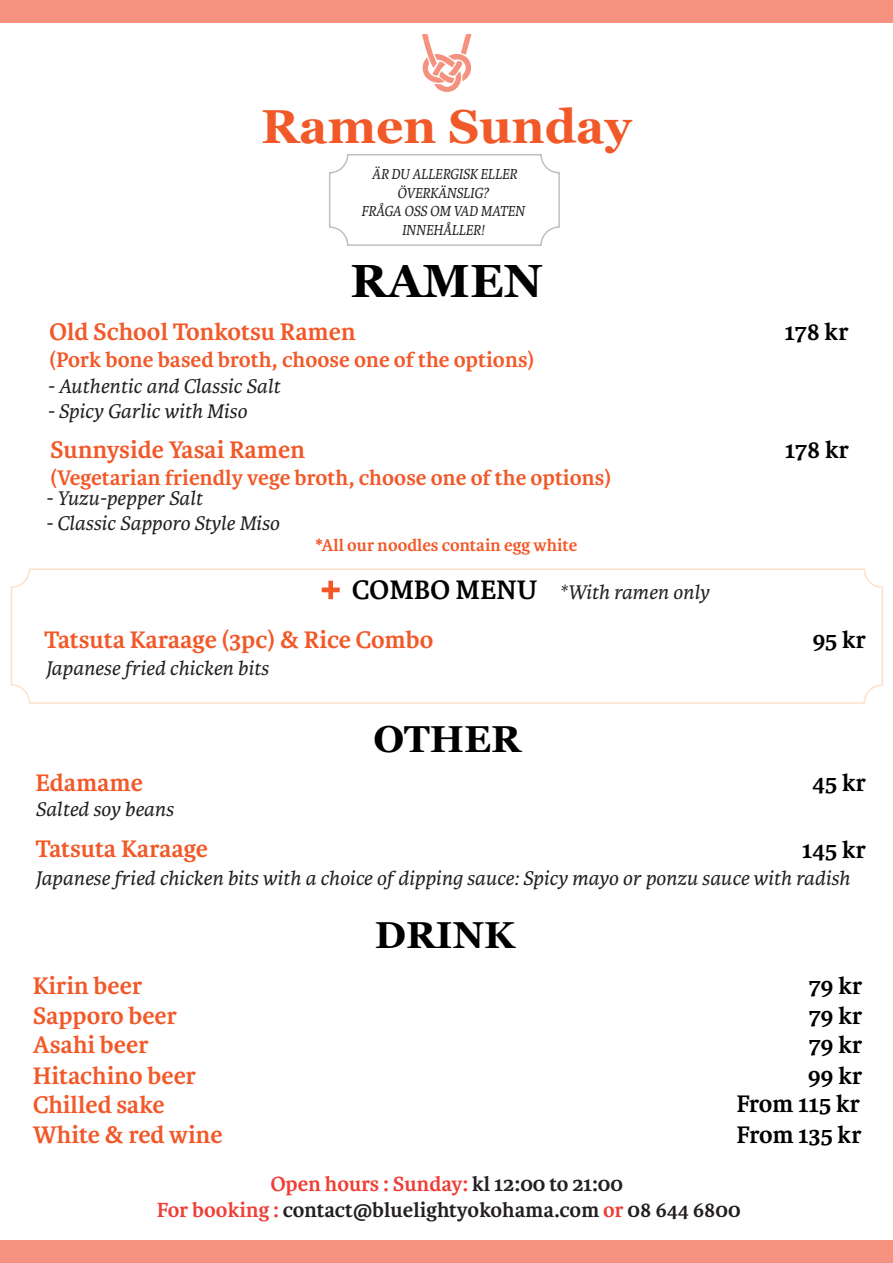
<style>
.page{position:relative;width:893px;height:1263px;background:#fff}
.page>*{position:absolute;margin:0;border:0;box-sizing:border-box;transform-origin:0 0}
.t1{font:700 47.7px "Georgia";color:#f15929}
.t2{font:700 46.5px "Georgia";color:#000001}
.t3{font:700 37.5px "Georgia";color:#000001}
.t4{font:700 25.5px/29px "Karmina";color:#f15929}
.t5{font:700 25.5px/30.8px "Karmina";color:#000001}
.t6{font:700 22.5px "Karmina";color:#f15929}
.t7{font:700 21.9px/26.2px "Karmina";color:#231f20;text-align:center}
.t8{font:italic 21px "Karmina";color:#231f20}
.t9{font:700 18px "Karmina";color:#f15929}
.t10{font:italic 15.45px/18.6px "Karmina";color:#231f20;text-align:center;scale:.91 1}
.s1{font-weight:700;font-style:normal;font-size:28.5px;color:#000001}
.s2{color:#ee3e35}
</style>
<div class="page">
<div style="left:11px;top:568px;width:872px;height:136px;border:2px solid #f79641;border-radius:18px"></div>
<svg style="left:322px;top:581px;width:18px;height:18px"></svg>
<div style="left:329px;top:154px;width:231px;height:92px;border:2px solid #808285;border-radius:18px"></div>
<svg style="left:422px;top:34px;width:50px;height:58px"></svg>
<div style="left:0;top:0;width:893px;height:23px;background:#f5927f"></div>
<div style="left:0;top:1240px;width:893px;height:23px;background:#f5927f"></div>
<h1 class="t1" style="left:261px;top:91px;width:372px">Ramen Sunday</h1>
<p class="t10" style="left:361px;top:165px;width:181px">ÄR DU ALLERGISK ELLER<br>ÖVERKÄNSLIG?<br>FRÅGA OSS OM VAD MATEN<br>INNEHÅLLER!</p>
<h2 class="t2" style="left:350px;top:246px;width:194px">RAMEN</h2>
<p class="t4" style="left:49px;top:318px;width:308px">Old School Tonkotsu Ramen</p>
<p class="t6" style="left:49px;top:347px;width:487px">(Pork bone based broth, choose one of the options)</p>
<p class="t8" style="left:47px;top:374px;width:234px">- Authentic and Classic Salt</p>
<p class="t8" style="left:47px;top:400px;width:201px">- Spicy Garlic with Miso</p>
<p class="t4" style="left:50px;top:436px;width:256px">Sunnyside Yasai Ramen</p>
<p class="t6" style="left:50px;top:465px;width:563px">(Vegetarian friendly vege broth, choose one of the options)</p>
<p class="t8" style="left:46px;top:486px;width:158px">- Yuzu-pepper Salt</p>
<p class="t8" style="left:46px;top:512px;width:235px">- Classic Sapporo Style Miso</p>
<p class="t9" style="left:315px;top:535px;width:264px">*All our noodles contain egg white</p>
<p class="t8" style="left:352px;top:580px;width:359px"><span class="s1">COMBO MENU</span> *With ramen only</p>
<p class="t4" style="left:44px;top:626px;width:391px">Tatsuta Karaage (3pc) &amp; Rice Combo</p>
<p class="t8" style="left:46px;top:657px;width:224px">Japanese fried chicken bits</p>
<p class="t4" style="left:36px;top:769px;width:109px">Edamame</p>
<p class="t8" style="left:36px;top:798px;width:140px">Salted soy beans</p>
<h3 class="t3" style="left:373px;top:711px;width:149px">OTHER</h3>
<p class="t5" style="left:784px;top:317px;width:66px">178 kr</p>
<p class="t5" style="left:785px;top:435px;width:66px">178 kr</p>
<p class="t5" style="left:812px;top:625px;width:56px">95 kr</p>
<p class="t5" style="left:812px;top:768px;width:55px">45 kr</p>
<p class="t4" style="left:36px;top:835px;width:174px">Tatsuta Karaage</p>
<p class="t8" style="left:36px;top:866px;width:816px">Japanese fried chicken bits with a choice of dipping sauce: Spicy mayo or ponzu sauce with radish</p>
<p class="t5" style="left:802px;top:835px;width:66px">145 kr</p>
<p class="t4" style="left:33px;top:972px;width:111px">Kirin beer</p>
<p class="t4" style="left:33px;top:1001px;width:146px">Sapporo beer<br>Asahi beer</p>
<p class="t4" style="left:33px;top:1061px;width:165px">Hitachino beer</p>
<p class="t4" style="left:33px;top:1091px;width:133px">Chilled sake</p>
<p class="t4" style="left:33px;top:1121px;width:192px">White &amp; red wine</p>
<h3 class="t3" style="left:375px;top:906px;width:141px">DRINK</h3>
<p class="t5" style="left:808px;top:971px;width:56px">79 kr</p>
<p class="t5" style="left:807px;top:1030px;width:57px">79 kr<br>99 kr</p>
<p class="t5" style="left:736px;top:1088px;width:127px;line-height:31.5px">From 115 kr<br>From 135 kr</p>
<p class="t5" style="left:808px;top:1001px;width:56px">79 kr</p>
<p class="t7" style="left:157px;top:1171px;width:585px"><span class="s2">Open hours : Sunday:</span> kl 12:00 to 21:00<br><span class="s2">For booking :</span> contact@bluelightyokohama.com <span class="s2">or</span> 08 644 6800</p>
</div>
